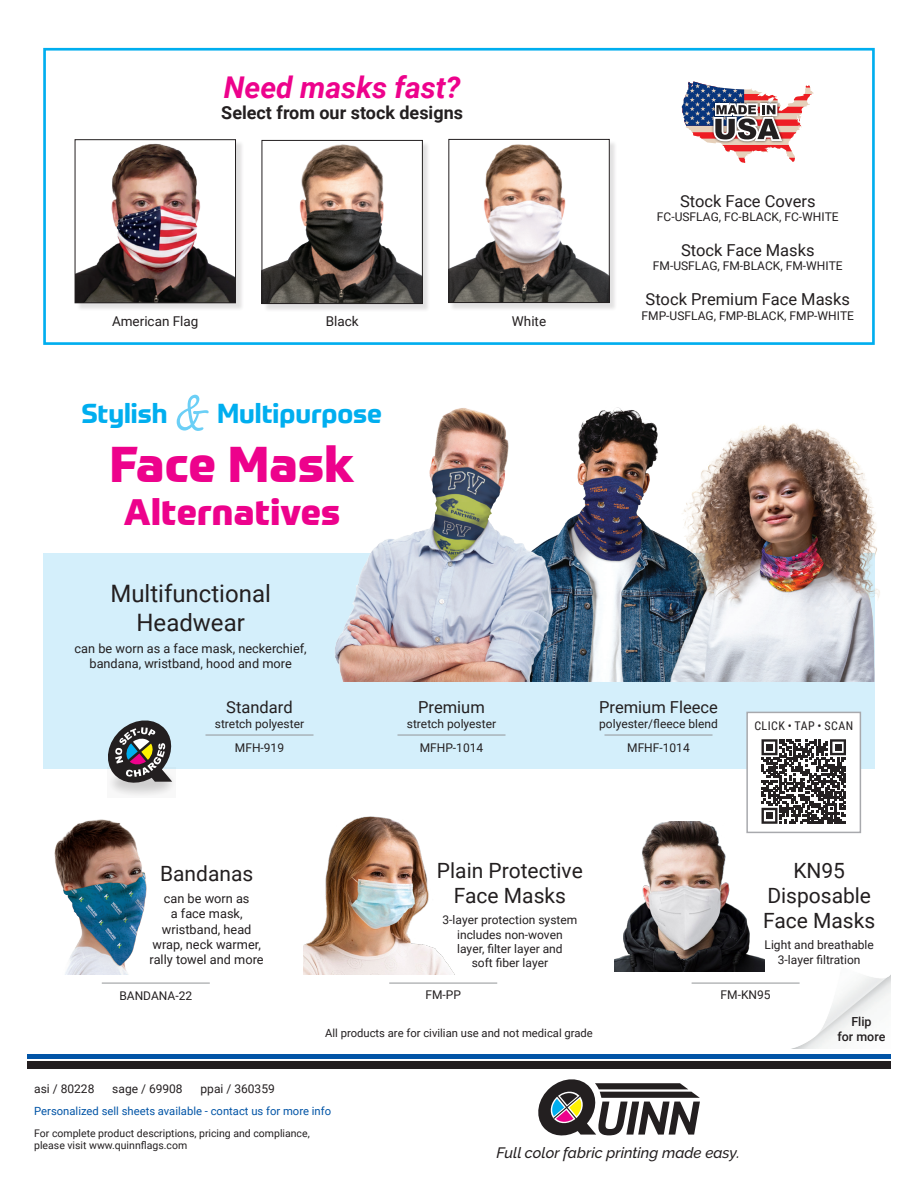
<style>
.page{position:relative;width:918px;height:1188px;background:#fff}
.page>*{position:absolute;margin:0;border:0;box-sizing:border-box;transform-origin:0 0}
.t1{font:57.6px "Freestyle Script";color:#6bcff6}
.t2{font:800 48.9px "Prometo";letter-spacing:.01em;color:#ed028c}
.t3{font:800 35.85px "Prometo";letter-spacing:.01em;color:#ed028c}
.t4{font:italic 700 30px "Roboto";color:#ed028c}
.t5{font:700 26.7px "Prometo";color:#00aeef}
.t6{font:24px/28.8px "Roboto";color:#231f20;text-align:center}
.t7{font:21px/25.2px "Roboto";color:#231f20;text-align:center}
.t8{font:700 18px "Roboto";color:#231f20}
.t9{font:16.5px "Roboto";color:#231f20}
.t10{font:italic 500 15px "Raleway";color:#231f20}
.t11{font:13.5px "Roboto";color:#231f20}
.t12{font:12.75px/15.3px "Roboto";color:#231f20;text-align:center}
.t13{font:500 12.45px/15px "Roboto";color:#231f20;text-align:center}
.t14{font:12px/14.4px "Roboto";color:#231f20;text-align:center}
.t15{font:12px "Roboto Condensed";letter-spacing:.035em;color:#231f20}
.t16{font:11.25px "Roboto";color:#0154a6}
.t17{font:11.25px "Roboto";color:#231f20}
.t18{font:10.5px/12.6px "Roboto";color:#231f20}
</style>
<div class="page">
<div style="left:27px;top:1054px;width:864px;height:5px;background:#0154a6"></div>
<div style="left:27px;top:1061px;width:864px;height:8px;background:#231f20"></div>
<svg style="left:538px;top:1079px;width:162px;height:57px"></svg>
<img style="left:781px;top:975px;width:110px;height:74px">
<div style="left:43px;top:48px;width:832px;height:297px;border:3px solid #00aeef"></div>
<div style="left:76px;top:140px;width:168px;height:171px;background:#231f20;opacity:.13"></div>
<img style="left:77px;top:141px;width:157px;height:160px">
<div style="left:75px;top:139px;width:161px;height:164px;border:1px solid #231f20"></div>
<div style="left:263px;top:141px;width:168px;height:171px;background:#231f20;opacity:.13"></div>
<img style="left:264px;top:142px;width:157px;height:160px">
<div style="left:262px;top:140px;width:161px;height:164px;border:1px solid #231f20"></div>
<div style="left:450px;top:140px;width:168px;height:171px;background:#231f20;opacity:.13"></div>
<img style="left:450px;top:141px;width:158px;height:160px">
<div style="left:448px;top:139px;width:162px;height:164px;border:1px solid #231f20"></div>
<svg style="left:682px;top:82px;width:132px;height:81px"></svg>
<div style="left:43px;top:554px;width:832px;height:216px;background:#d4effb"></div>
<img style="left:561px;top:407px;width:105px;height:275px">
<img style="left:330px;top:408px;width:231px;height:274px">
<img style="left:666px;top:423px;width:214px;height:259px">
<svg style="left:111px;top:769px;width:65px;height:27px"></svg>
<svg style="left:106px;top:720px;width:68px;height:66px"></svg>
<hr style="left:206px;top:735px;width:108px;height:1px;background:#939598">
<hr style="left:398px;top:735px;width:108px;height:1px;background:#939598">
<hr style="left:604px;top:735px;width:108px;height:1px;background:#939598">
<img style="left:303px;top:816px;width:152px;height:158px">
<hr style="left:389px;top:983px;width:108px;height:1px;background:#939598">
<img style="left:615px;top:821px;width:150px;height:151px">
<hr style="left:692px;top:983px;width:108px;height:1px;background:#939598">
<hr style="left:102px;top:983px;width:108px;height:1px;background:#939598">
<img style="left:54px;top:819px;width:93px;height:155px">
<div style="left:746px;top:712px;width:115px;height:121px;background:#fff;border:2px solid #a8a9ad"></div>
<svg style="left:762px;top:739px;width:84px;height:85px"></svg>
<div style="left:766px;top:744px;width:7px;height:7px;background:#231f20"></div>
<div style="left:835px;top:744px;width:6px;height:7px;background:#231f20"></div>
<div style="left:766px;top:812px;width:7px;height:7px;background:#231f20"></div>
<p class="t4" style="left:224px;top:66px;width:238px">Need masks fast?</p>
<p class="t8" style="left:221px;top:100px;width:243px">Select from our stock designs</p>
<p class="t11" style="left:112px;top:311px;width:88px">American Flag</p>
<p class="t11" style="left:326px;top:311px;width:34px">Black</p>
<p class="t11" style="left:512px;top:311px;width:36px">White</p>
<p class="t1" style="left:174px;top:381px;width:38px">&amp;</p>
<p class="t5" style="left:82px;top:397px;width:87px">Stylish</p>
<p class="t5" style="left:217px;top:397px;width:167px">Multipurpose</p>
<p class="t2" style="left:110px;top:433px;width:246px">Face Mask</p>
<p class="t3" style="left:124px;top:489px;width:218px">Alternatives</p>
<p class="t6" style="left:110px;top:578px;width:162px">Multifunctional<br>Headwear</p>
<p class="t12" style="left:75px;top:640px;width:234px">can be worn as a face mask, neckerchief, bandana, wristband, hood and more</p>
<p class="t9" style="left:226px;top:695px;width:68px">Standard</p>
<p class="t14" style="left:215px;top:716px;width:91px">stretch polyester</p>
<p class="t14" style="left:235px;top:740px;width:51px">MFH-919</p>
<p class="t14" style="left:420px;top:740px;width:65px">MFHP-1014</p>
<p class="t9" style="left:418px;top:695px;width:68px">Premium</p>
<p class="t14" style="left:407px;top:716px;width:91px">stretch polyester</p>
<p class="t9" style="left:680px;top:189px;width:137px">Stock Face Covers</p>
<p class="t14" style="left:657px;top:209px;width:183px">FC-USFLAG, FC-BLACK, FC-WHITE</p>
<p class="t9" style="left:681px;top:239px;width:135px">Stock Face Masks</p>
<p class="t14" style="left:653px;top:258px;width:191px">FM-USFLAG, FM-BLACK, FM-WHITE</p>
<p class="t9" style="left:646px;top:288px;width:206px">Stock Premium Face Masks</p>
<p class="t14" style="left:642px;top:308px;width:214px">FMP-USFLAG, FMP-BLACK, FMP-WHITE</p>
<p class="t9" style="left:599px;top:695px;width:120px">Premium Fleece</p>
<p class="t14" style="left:599px;top:716px;width:120px">polyester/fleece blend</p>
<p class="t14" style="left:627px;top:740px;width:64px">MFHF-1014</p>
<p class="t15" style="left:754px;top:717px;width:100px">CLICK • TAP • SCAN</p>
<p class="t7" style="left:437px;top:857px;width:148px">Plain Protective<br>Face Masks</p>
<p class="t14" style="left:443px;top:912px;width:136px">3-layer protection system includes non-woven layer, filter layer and<br>soft fiber layer</p>
<p class="t14" style="left:425px;top:987px;width:37px">FM-PP</p>
<p class="t7" style="left:763px;top:857px;width:114px">KN95<br>Disposable<br>Face Masks</p>
<p class="t14" style="left:765px;top:937px;width:111px">Light and breathable<br>3-layer filtration</p>
<p class="t7" style="left:160px;top:860px;width:95px">Bandanas</p>
<p class="t12" style="left:150px;top:890px;width:116px">can be worn as<br>a face mask, wristband, head wrap, neck warmer, rally towel and more</p>
<p class="t14" style="left:119px;top:988px;width:74px">BANDANA-22</p>
<p class="t14" style="left:721px;top:987px;width:51px">FM-KN95</p>
<p class="t17" style="left:325px;top:1025px;width:269px">All products are for civilian use and not medical grade</p>
<p class="t14" style="left:34px;top:1081px;width:62px">asi / 80228</p>
<p class="t14" style="left:112px;top:1081px;width:72px">sage / 69908</p>
<p class="t14" style="left:201px;top:1081px;width:76px">ppai / 360359</p>
<p class="t16" style="left:34px;top:1103px;width:298px">Personalized sell sheets available - contact us for more info</p>
<p class="t18" style="left:34px;top:1126px;width:277px">For complete product descriptions, pricing and compliance, please visit www.quinnflags.com</p>
<p class="t10" style="left:496px;top:1144px;width:245px">Full color fabric printing made easy.</p>
<p class="t13" style="left:837px;top:1013px;width:50px">Flip<br>for more</p>
</div>
